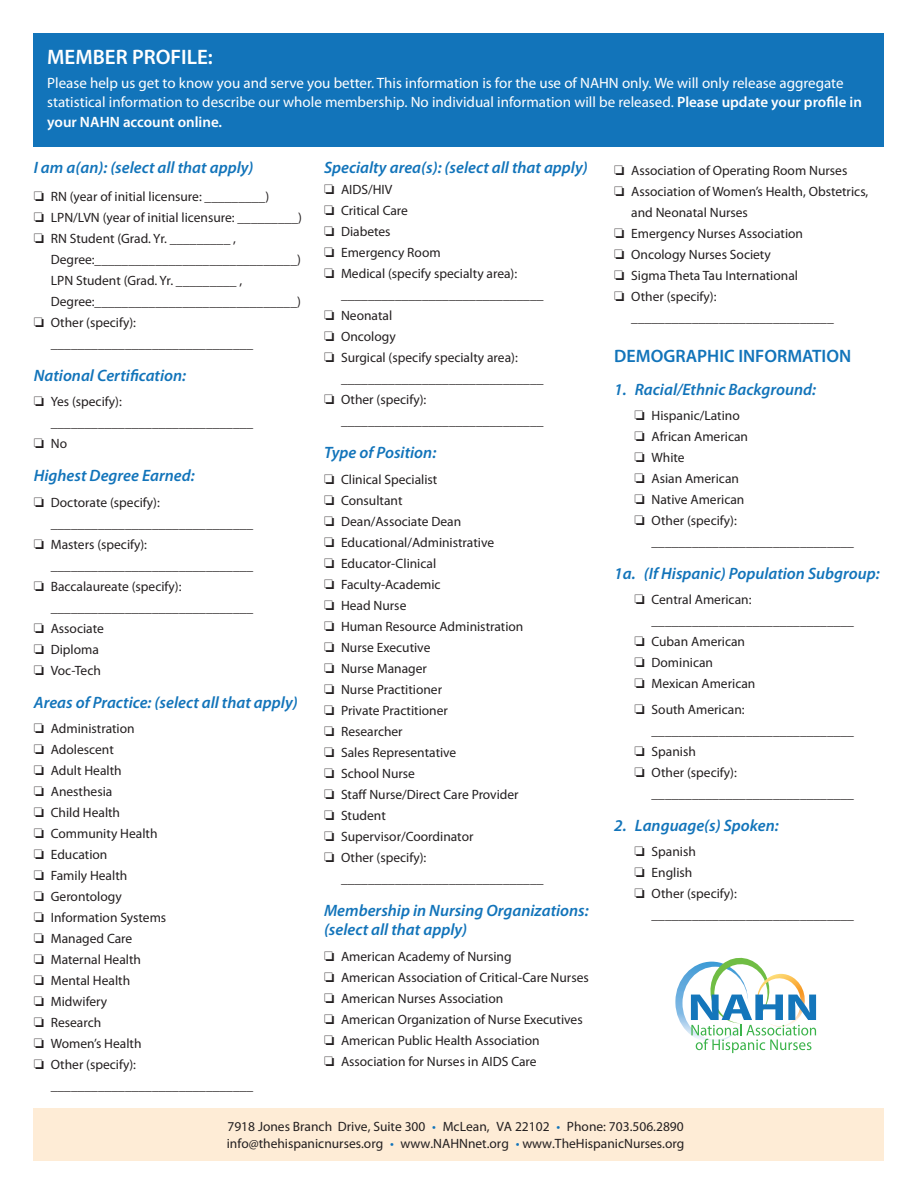
<style>
.page{position:relative;width:918px;height:1188px;background:#fff}
.page>*{position:absolute;margin:0;border:0;box-sizing:border-box;transform-origin:0 0}
.t1{font:600 21px "Myriad Pro";color:#fff}
.t2{font:600 18px "Myriad Pro";color:#1274ba}
.t3{font:italic 600 16.5px/19.5px "Myriad Pro";color:#1274ba}
.t4{font:15px/19.5px "Myriad Pro";color:#fff}
.t5{font:13.5px/21px "Myriad Pro";color:#231f20}
.s1{font-weight:600}
.s2{color:#1274ba}
</style>
<div class="page">
<div style="left:34px;top:34px;width:850px;height:113px;background:#1274ba"></div>
<div style="left:34px;top:1109px;width:850px;height:52px;background:#feecd6"></div>
<svg style="left:675px;top:958px;width:141px;height:95px"></svg>
<h1 class="t1" style="left:47px;top:44px;width:167px">MEMBER PROFILE:</h1>
<p class="t4" style="left:47px;top:73px;width:816px">Please help us get to know you and serve you better. This information is for the use of NAHN only. We will only release aggregate statistical information to describe our whole membership. No individual information will be released. <span class="s1">Please update your profile in your NAHN account online.</span></p>
<p class="t3" style="left:34px;top:158px;width:221px">I am a(an): (select all that apply)</p>
<p class="t5" style="left:34px;top:186px;width:270px">❏ RN (year of initial licensure: _________)<br>❏ LPN/LVN (year of initial licensure: _________) ❏ RN Student (Grad. Yr. _________ ,</p>
<p class="t5" style="left:51px;top:249px;width:252px">Degree:______________________________)</p>
<p class="t5" style="left:51px;top:270px;width:193px">LPN Student (Grad. Yr. _________ ,</p>
<p class="t5" style="left:51px;top:291px;width:252px">Degree:______________________________)</p>
<p class="t5" style="left:34px;top:312px;width:104px">❏ Other (specify):</p>
<p class="t5" style="left:51px;top:333px;width:204px">______________________________</p>
<p class="t3" style="left:34px;top:365px;width:154px">National Certification:</p>
<p class="t5" style="left:34px;top:391px;width:90px">❏ Yes (specify):</p>
<p class="t5" style="left:51px;top:412px;width:204px">______________________________</p>
<p class="t5" style="left:34px;top:433px;width:35px">❏ No</p>
<p class="t3" style="left:34px;top:466px;width:163px">Highest Degree Earned:</p>
<p class="t5" style="left:34px;top:492px;width:128px">❏ Doctorate (specify):</p>
<p class="t5" style="left:51px;top:513px;width:204px">______________________________</p>
<p class="t5" style="left:34px;top:534px;width:115px">❏ Masters (specify):</p>
<p class="t5" style="left:51px;top:555px;width:204px">______________________________</p>
<p class="t5" style="left:34px;top:576px;width:149px">❏ Baccalaureate (specify):</p>
<p class="t5" style="left:51px;top:597px;width:204px">______________________________</p>
<p class="t5" style="left:34px;top:618px;width:72px">❏ Associate</p>
<p class="t5" style="left:34px;top:639px;width:67px">❏ Diploma</p>
<p class="t5" style="left:34px;top:660px;width:69px">❏ Voc-Tech</p>
<p class="t3" style="left:34px;top:692px;width:266px">Areas of Practice: (select all that apply)</p>
<p class="t5" style="left:34px;top:718px;width:134px">❏ Administration<br>❏ Adolescent<br>❏ Adult Health<br>❏ Anesthesia<br>❏ Child Health<br>❏ Community Health ❏ Education<br>❏ Family Health<br>❏ Gerontology<br>❏ Information Systems ❏ Managed Care<br>❏ Maternal Health<br>❏ Mental Health<br>❏ Midwifery<br>❏ Research<br>❏ Women’s Health<br>❏ Other (specify):</p>
<p class="t5" style="left:51px;top:1075px;width:204px">______________________________</p>
<p class="t3" style="left:324px;top:158px;width:265px">Specialty area(s): (select all that apply)</p>
<p class="t5" style="left:324px;top:179px;width:70px">❏ AIDS/HIV</p>
<p class="t5" style="left:324px;top:200px;width:85px">❏ Critical Care</p>
<p class="t5" style="left:324px;top:221px;width:68px">❏ Diabetes</p>
<p class="t5" style="left:324px;top:242px;width:118px">❏ Emergency Room</p>
<p class="t5" style="left:324px;top:263px;width:195px">❏ Medical (specify specialty area):</p>
<p class="t5" style="left:341px;top:284px;width:204px">______________________________</p>
<p class="t5" style="left:324px;top:305px;width:70px">❏ Neonatal</p>
<p class="t5" style="left:324px;top:326px;width:73px">❏ Oncology</p>
<p class="t5" style="left:324px;top:347px;width:195px">❏ Surgical (specify specialty area):</p>
<p class="t5" style="left:341px;top:368px;width:204px">______________________________</p>
<p class="t5" style="left:324px;top:389px;width:104px">❏ Other (specify):</p>
<p class="t5" style="left:341px;top:410px;width:204px">______________________________</p>
<p class="t3" style="left:324px;top:443px;width:114px">Type of Position:</p>
<p class="t5" style="left:324px;top:468px;width:201px">❏ Clinical Specialist<br>❏ Consultant<br>❏ Dean/Associate Dean<br>❏ Educational/Administrative<br>❏ Educator-Clinical<br>❏ Faculty-Academic<br>❏ Head Nurse<br>❏ Human Resource Administration ❏ Nurse Executive<br>❏ Nurse Manager<br>❏ Nurse Practitioner<br>❏ Private Practitioner<br>❏ Researcher<br>❏ Sales Representative<br>❏ School Nurse<br>❏ Staff Nurse/Direct Care Provider ❏ Student<br>❏ Supervisor/Coordinator<br>❏ Other (specify):</p>
<p class="t5" style="left:341px;top:868px;width:204px">______________________________</p>
<p class="t3" style="left:324px;top:900px;width:266px">Membership in Nursing Organizations: (select all that apply)</p>
<p class="t5" style="left:324px;top:945px;width:266px">❏ American Academy of Nursing<br>❏ American Association of Critical-Care Nurses ❏ American Nurses Association<br>❏ American Organization of Nurse Executives ❏ American Public Health Association<br>❏ Association for Nurses in AIDS Care</p>
<p class="t5" style="left:614px;top:160px;width:235px">❏ Association of Operating Room Nurses</p>
<p class="t5" style="left:614px;top:181px;width:256px">❏ Association of Women’s Health, Obstetrics,</p>
<p class="t5" style="left:631px;top:202px;width:118px">and Neonatal Nurses</p>
<p class="t5" style="left:614px;top:223px;width:190px">❏ Emergency Nurses Association</p>
<p class="t5" style="left:614px;top:244px;width:158px">❏ Oncology Nurses Society</p>
<p class="t5" style="left:614px;top:265px;width:185px">❏ Sigma Theta Tau International</p>
<p class="t5" style="left:614px;top:286px;width:104px">❏ Other (specify):</p>
<p class="t5" style="left:631px;top:307px;width:204px">______________________________</p>
<h2 class="t2" style="left:614px;top:344px;width:238px">DEMOGRAPHIC INFORMATION</h2>
<p class="t3" style="left:614px;top:379px;width:203px">1. Racial/Ethnic Background:</p>
<p class="t5" style="left:634px;top:405px;width:107px">❏ Hispanic/Latino</p>
<p class="t5" style="left:634px;top:426px;width:115px">❏ African American</p>
<p class="t5" style="left:634px;top:447px;width:52px">❏ White</p>
<p class="t5" style="left:634px;top:468px;width:106px">❏ Asian American</p>
<p class="t5" style="left:634px;top:489px;width:111px">❏ Native American</p>
<p class="t5" style="left:634px;top:510px;width:104px">❏ Other (specify):</p>
<p class="t5" style="left:652px;top:531px;width:204px">______________________________</p>
<p class="t3" style="left:614px;top:563px;width:267px">1a. (If Hispanic) Population Subgroup:</p>
<p class="t5" style="left:634px;top:589px;width:119px">❏ Central American:</p>
<p class="t5" style="left:652px;top:610px;width:204px">______________________________</p>
<p class="t5" style="left:634px;top:631px;width:112px">❏ Cuban American</p>
<p class="t5" style="left:634px;top:652px;width:80px">❏ Dominican</p>
<p class="t5" style="left:634px;top:673px;width:122px">❏ Mexican American</p>
<p class="t5" style="left:634px;top:698px;width:112px">❏ South American:</p>
<p class="t5" style="left:652px;top:719px;width:204px">______________________________</p>
<p class="t5" style="left:634px;top:740px;width:63px">❏ Spanish</p>
<p class="t5" style="left:634px;top:761px;width:104px">❏ Other (specify):</p>
<p class="t5" style="left:652px;top:782px;width:204px">______________________________</p>
<p class="t3" style="left:614px;top:815px;width:166px">2. Language(s) Spoken:</p>
<p class="t5" style="left:634px;top:841px;width:63px">❏ Spanish</p>
<p class="t5" style="left:634px;top:862px;width:59px">❏ English</p>
<p class="t5" style="left:634px;top:883px;width:104px">❏ Other (specify):</p>
<p class="t5" style="left:652px;top:904px;width:204px">______________________________</p>
<p class="t5" style="left:227px;top:1118px;width:459px;line-height:16.5px">7918 Jones Branch Drive, Suite 300 <span class="s2">•</span> McLean, VA 22102 <span class="s2">•</span> Phone: 703.506.2890 info@thehispanicnurses.org <span class="s2">•</span> www.NAHNnet.org <span class="s2">•</span> www.TheHispanicNurses.org</p>
</div>
